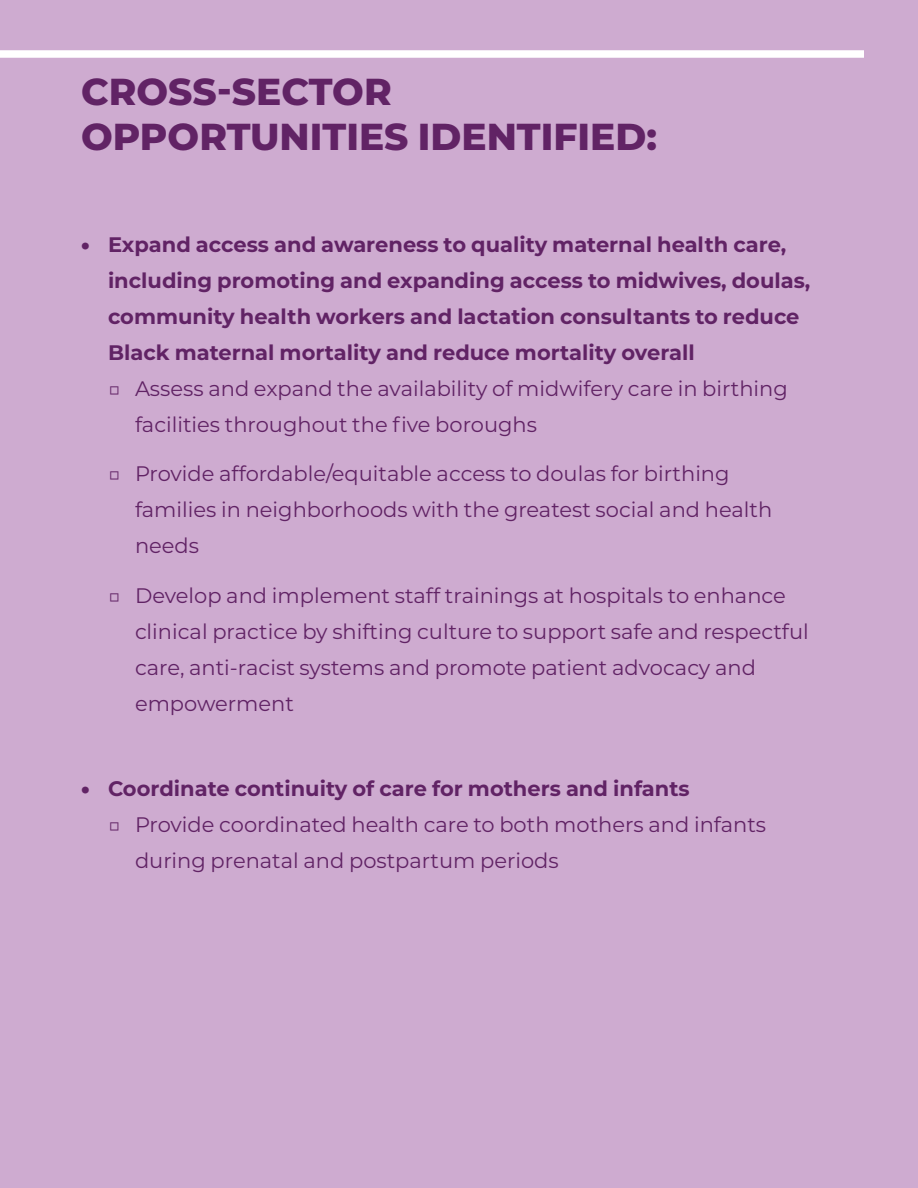
<style>
.page{position:relative;width:918px;height:1188px;background:#ceabd0}
.page>*{position:absolute;margin:0;border:0;box-sizing:border-box;transform-origin:0 0}
._02_H1{font:800 37.5px/45px "Montserrat";color:#612365}
.t1{font:21px/36px "Montserrat";color:#612365}
.t2{font:700 21px/36px "Montserrat";color:#612365}
.s1{font-weight:900}
</style>
<div class="page">
<div style="left:0;top:50px;width:864px;height:8px;background:#fff"></div>
<p class="_02_H1" style="left:81px;top:67px;width:577px">CROSS-SECTOR<br>OPPORTUNITIES IDENTIFIED:</p>
<p class="t2" style="left:108px;top:225px;width:704px;text-indent:-27px"><span class="s1">•</span> Expand access and awareness to quality maternal health care, including promoting and expanding access to midwives, doulas, community health workers and lactation consultants to reduce Black maternal mortality and reduce mortality overall</p>
<p class="t1" style="left:135px;top:369px;width:654px;text-indent:-27px">□ Assess and expand the availability of midwifery care in birthing facilities throughout the five boroughs</p>
<p class="t1" style="left:135px;top:455px;width:639px;text-indent:-27px">□ Provide affordable/equitable access to doulas for birthing families in neighborhoods with the greatest social and health needs</p>
<p class="t1" style="left:135px;top:576px;width:675px;text-indent:-27px">□ Develop and implement staff trainings at hospitals to enhance clinical practice by shifting culture to support safe and respectful care, anti-racist systems and promote patient advocacy and empowerment</p>
<p class="t2" style="left:81px;top:770px;width:610px"><span class="s1">•</span> Coordinate continuity of care for mothers and infants</p>
<p class="t1" style="left:135px;top:806px;width:633px;text-indent:-27px">□ Provide coordinated health care to both mothers and infants during prenatal and postpartum periods</p>
</div>
